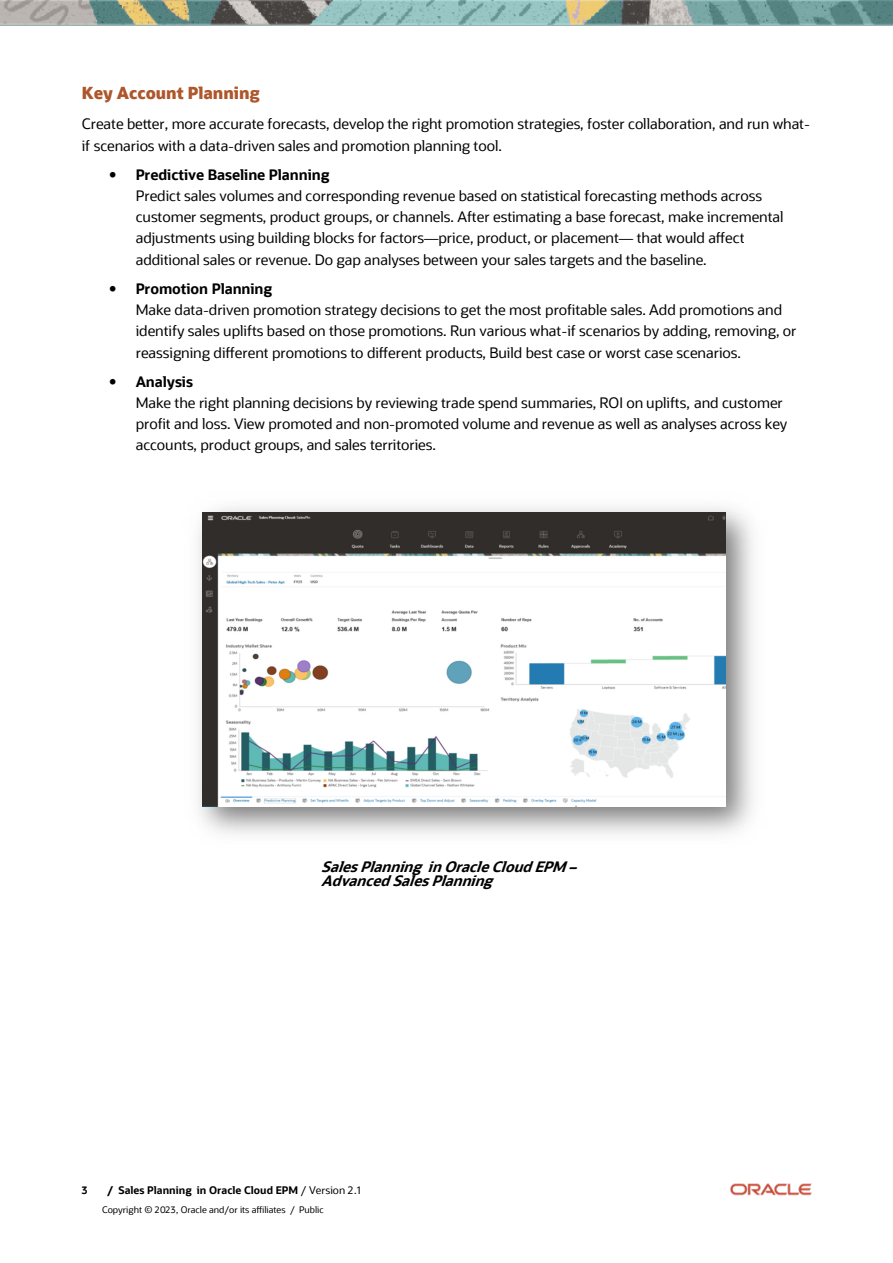
<style>
.page{position:relative;width:893px;height:1263px;background:#fff}
.page>*{position:absolute;margin:0;border:0;box-sizing:border-box;transform-origin:0 0}
.t1{font:800 16.5px "Oracle Sans";color:#ae562c}
.t2{font:14.4px/21.3px "Oracle Sans";letter-spacing:-.005em;color:#000}
.t3{font:700 14.4px "Oracle Sans";letter-spacing:-.005em;color:#000}
.t4{font:italic 700 14.4px/14.4px "Oracle Sans";color:#000}
.t5{font:700 10.5px "Oracle Sans";color:#000}
.t6{font:9px "Oracle Sans";color:#000}
.s1{font-weight:400}
</style>
<div class="page">
<img style="left:731px;top:1183px;width:81px;height:12px">
<img style="left:0;top:0;width:893px;height:26px">
<img style="left:198px;top:507px;width:556px;height:327px">
<img style="left:203px;top:512px;width:522px;height:294px">
<h4 class="t1" style="left:82px;top:86px;width:180px">Key Account Planning</h4>
<p class="t2" style="left:82px;top:115px;width:730px">Create better, more accurate forecasts, develop the right promotion strategies, foster collaboration, and run what&shy;if scenarios with a data-driven sales and promotion planning tool.</p>
<p class="t3" style="left:109px;top:169px;width:222px">● Predictive Baseline Planning</p>
<p class="t2" style="left:136px;top:187px;width:649px">Predict sales volumes and corresponding revenue based on statistical forecasting methods across customer segments, product groups, or channels. After estimating a base forecast, make incremental adjustments using building blocks for factors—price, product, or placement— that would affect additional sales or revenue. Do gap analyses between your sales targets and the baseline.</p>
<p class="t3" style="left:109px;top:283px;width:165px">● Promotion Planning</p>
<p class="t2" style="left:136px;top:301px;width:662px">Make data-driven promotion strategy decisions to get the most profitable sales. Add promotions and identify sales uplifts based on those promotions. Run various what-if scenarios by adding, removing, or reassigning different promotions to different products, Build best case or worst case scenarios.</p>
<p class="t3" style="left:109px;top:376px;width:86px">● Analysis</p>
<p class="t2" style="left:136px;top:394px;width:653px">Make the right planning decisions by reviewing trade spend summaries, ROI on uplifts, and customer profit and loss. View promoted and non-promoted volume and revenue as well as analyses across key accounts, product groups, and sales territories.</p>
<p class="t4" style="left:321px;top:861px;width:261px">Sales Planning in Oracle Cloud EPM –<br>Advanced Sales Planning</p>
<p class="t5" style="left:82px;top:1186px;width:7px">3</p>
<p class="t5" style="left:107px;top:1186px;width:255px">/ Sales Planning in Oracle Cloud EPM <span class="s1">/ Version 2.1</span></p>
<p class="t6" style="left:102px;top:1206px;width:223px">Copyright © 2023, Oracle and/or its affiliates / Public</p>
</div>
